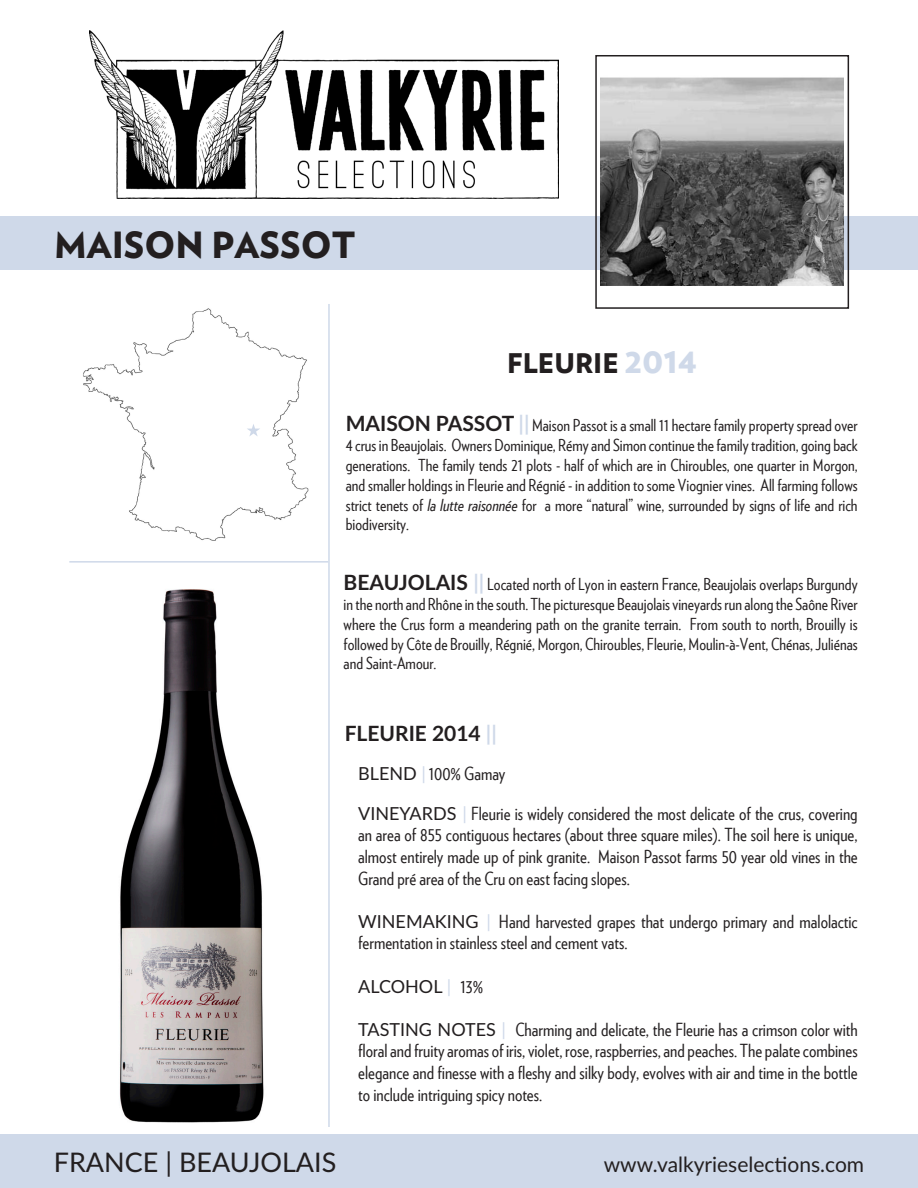
<style>
.page{position:relative;width:918px;height:1188px;background:#fff}
.page>*{position:absolute;margin:0;border:0;box-sizing:border-box;transform-origin:0 0}
.t1{font:900 36px "Verlag";color:#231f20}
.t2{font:27px "Lato";color:#231f20}
.t3{font:900 27px "Verlag";color:#231f20}
.t4{font:21px "Lato";color:#231f20}
.t5{font:700 21px "Lato";color:#231f20}
.t6{font:18px/21.6px "Verlag Condensed";color:#231f20;text-align:justify}
.t7{font:18px "Lato";color:#231f20}
.t8{font:16.5px/19.8px "Verlag Condensed";color:#231f20;text-align:justify}
.s1{font-size:36px;color:#cfd9e9}
.s2{font-family:"Lato";font-weight:700;font-size:21px}
.s3{font-family:"Lato";font-weight:700;font-size:21px;color:#cfd9e9}
.s4{font-style:italic}
.s5{color:#cfd9e9}
.s6{font-family:"Lato"}
.s7{font-family:"Lato";color:#cfd9e9}
.s8{font-family:"Verlag Condensed"}
</style>
<div class="page">
<img style="left:89px;top:31px;width:470px;height:167px">
<img style="left:119px;top:589px;width:145px;height:534px">
<hr style="left:328px;top:304px;width:2px;height:823px;background:#cfd9e9">
<div style="left:0;top:216px;width:918px;height:54px;background:#cfd9e9"></div>
<img style="left:601px;top:77px;width:243px;height:209px">
<div style="left:1px;top:1134px;width:917px;height:54px;background:#cfd9e9"></div>
<hr style="left:69px;top:561px;width:259px;height:2px;background:#cfd9e9">
<img style="left:83px;top:308px;width:226px;height:233px">
<svg style="left:247px;top:424px;width:13px;height:13px"></svg>
<div style="left:595px;top:55px;width:254px;height:254px;border:2px solid #231f20"></div>
<p class="t1" style="left:54px;top:215px;width:303px">MAISON PASSOT</p>
<p class="t3" style="left:507px;top:341px;width:191px">FLEURIE <span class="s1">2014</span></p>
<p class="t8" style="left:346px;top:415px;width:513px"><span class="s2">MAISON PASSOT</span> <span class="s3">||</span>Maison Passot is a small 11 hectare family property spread over 4 crus in Beaujolais. Owners Dominique, Rémy and Simon continue the family tradition, going back generations. The family tends 21 plots - half of which are in Chiroubles, one quarter in Morgon, and smaller holdings in Fleurie and Régnié - in addition to some Viognier vines. All farming follows strict tenets of <span class="s4">la lutte raisonnée</span> for a more “natural” wine, surrounded by signs of life and rich biodiversity.</p>
<p class="t8" style="left:344px;top:574px;width:516px"><span class="s2">BEAUJOLAIS</span> <span class="s3">||</span> Located north of Lyon in eastern France, Beaujolais overlaps Burgundy in the north and Rhône in the south. The picturesque Beaujolais vineyards run along the Saône River where the Crus form a meandering path on the granite terrain. From south to north, Brouilly is followed by Côte de Brouilly, Régnié, Morgon, Chiroubles, Fleurie, Moulin-à-Vent, Chénas, Juliénas and Saint-Amour.</p>
<p class="t5" style="left:345px;top:717px;width:154px">FLEURIE 2014 <span class="s5">||</span></p>
<p class="t6" style="left:358px;top:762px;width:149px"><span class="s6">BLEND</span> <span class="s7">|</span>100% Gamay</p>
<p class="t6" style="left:358px;top:802px;width:501px"><span class="s6">VINEYARDS</span> <span class="s7">|</span> Fleurie is widely considered the most delicate of the crus, covering an area of 855 contiguous hectares (about three square miles). The soil here is unique, almost entirely made up of pink granite. Maison Passot farms 50 year old vines in the Grand pré area of the Cru on east facing slopes.</p>
<p class="t6" style="left:358px;top:910px;width:501px"><span class="s6">WINEMAKING</span> <span class="s7">|</span> Hand harvested grapes that undergo primary and malolactic fermentation in stainless steel and cement vats.</p>
<p class="t7" style="left:358px;top:973px;width:126px">ALCOHOL <span class="s5">|</span> <span class="s8">13%</span></p>
<p class="t6" style="left:358px;top:1018px;width:501px"><span class="s6">TASTING NOTES</span> <span class="s7">|</span> Charming and delicate, the Fleurie has a crimson color with floral and fruity aromas of iris, violet, rose, raspberries, and peaches. The palate combines elegance and finesse with a fleshy and silky body, evolves with air and time in the bottle to include intriguing spicy notes.</p>
<p class="t2" style="left:54px;top:1143px;width:284px">FRANCE | BEAUJOLAIS</p>
<p class="t4" style="left:604px;top:1149px;width:262px">www.valkyrieselections.com</p>
</div>
